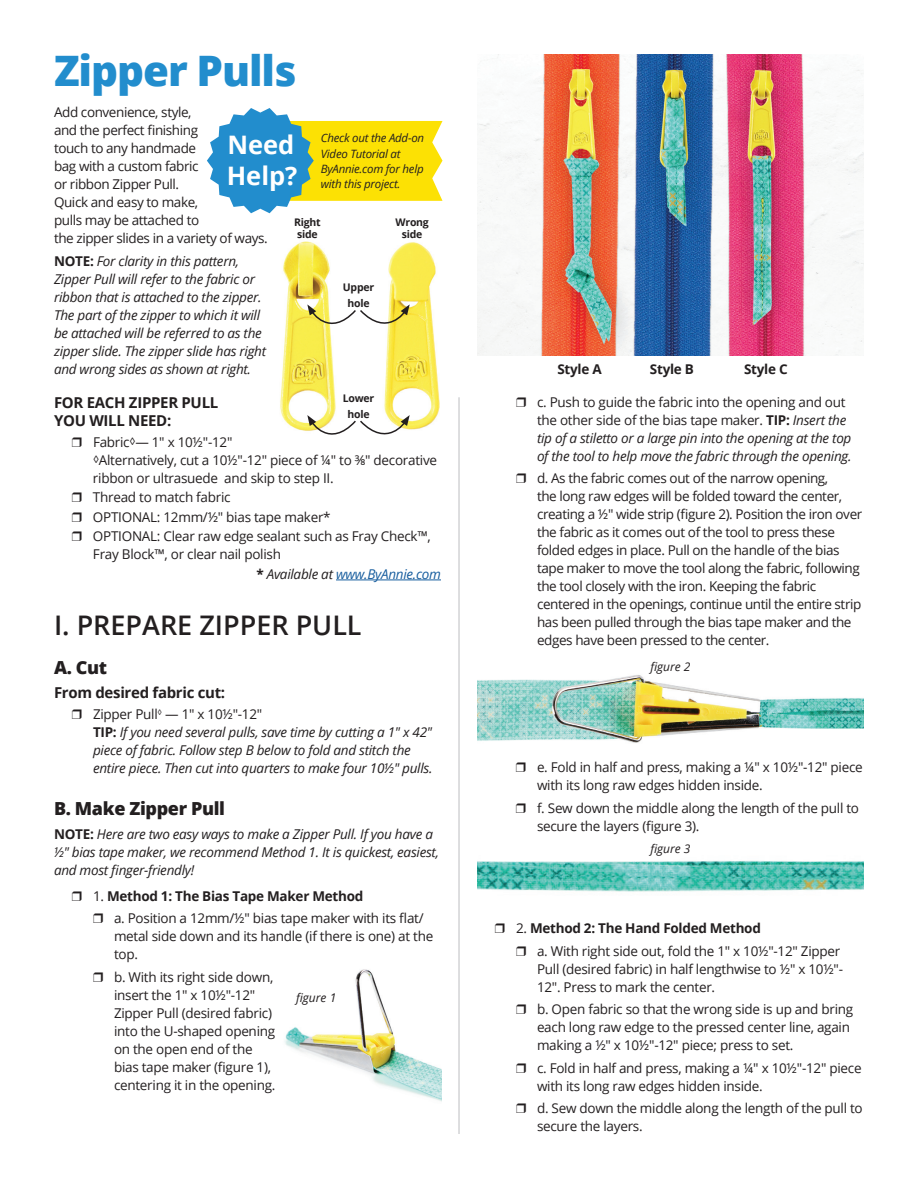
<style>
.page{position:relative;width:918px;height:1188px;background:#fff}
.page>*{position:absolute;margin:0;border:0;box-sizing:border-box;transform-origin:0 0}
.t1{font:800 42px "Open Sans";letter-spacing:-.025em;color:#228dcd}
.t2{font:600 27px "Open Sans";color:#231f20}
.t3{font:700 25.5px/30.6px "Open Sans";color:#fff}
.t4{font:800 18px "Open Sans";letter-spacing:-.02em;color:#231f20}
.t5{font:700 15px/18px "Open Sans";letter-spacing:-.02em;color:#231f20}
.t6{font:13.5px/18px "Open Sans";letter-spacing:-.02em;color:#231f20}
.t7{font:italic 13.5px/18px "Open Sans";letter-spacing:-.02em;color:#231f20}
.t8{font:700 13.5px "Open Sans";letter-spacing:-.02em;color:#231f20}
.t9{font:italic 12px "Open Sans";color:#231f20}
.t10{font:italic 11.55px/15.3px "Open Sans";letter-spacing:-.02em;color:#231f20}
.t11{font:700 10.5px/12px "Open Sans";letter-spacing:-.02em;color:#231f20;text-align:center}
.s1{font-weight:700;font-style:normal}
.s2{font-size:10.5px}
.s3{font-weight:700}
.s4{font-style:italic}
.s5{font-style:italic;color:#175d9e}
.s6{font-style:normal}
</style>
<div class="page">
<hr style="left:459px;top:397px;width:1px;height:737px;background:#bcbdc0">
<hr style="left:336px;top:580px;width:105px;height:1px;background:#175d9e">
<img style="left:477px;top:675px;width:387px;height:68px">
<img style="left:477px;top:860px;width:387px;height:32px">
<img style="left:284px;top:969px;width:157px;height:132px">
<div style="left:290px;top:989px;width:53px;height:16px;background:#fff"></div>
<img style="left:477px;top:54px;width:387px;height:302px">
<img style="left:280px;top:241px;width:160px;height:190px">
<svg style="left:207px;top:108px;width:235px;height:105px"></svg>
<svg style="left:307px;top:304px;width:103px;height:35px"></svg>
<svg style="left:307px;top:415px;width:103px;height:20px"></svg>
<h1 class="t1" style="left:54px;top:39px;width:244px">Zipper Pulls</h1>
<p class="t6" style="left:54px;top:103px;width:215px">Add convenience, style,<br>and the perfect finishing<br>touch to any handmade<br>bag with a custom fabric<br>or ribbon Zipper Pull.<br>Quick and easy to make,<br>pulls may be attached to<br>the zipper slides in a variety of ways.</p>
<p class="t7" style="left:54px;top:252px;width:214px"><span class="s1">NOTE:</span> For clarity in this pattern, Zipper Pull will refer to the fabric or ribbon that is attached to the zipper.<br>The part of the zipper to which it will be attached will be referred to as the zipper slide. The zipper slide has right and wrong sides as shown at right.</p>
<h3 class="t3" style="left:227px;top:129px;width:72px">Need<br>Help?</h3>
<p class="t10" style="left:321px;top:130px;width:105px">Check out the Add-on<br>Video Tutorial at<br>ByAnnie.com for help with this project.</p>
<p class="t11" style="left:294px;top:216px;width:28px;text-align:left">Right side</p>
<p class="t11" style="left:395px;top:216px;width:35px">Wrong side</p>
<p class="t11" style="left:343px;top:279px;width:33px;line-height:16.5px">Upper hole</p>
<p class="t11" style="left:343px;top:389px;width:33px;line-height:16.5px">Lower hole</p>
<p class="t5" style="left:54px;top:393px;width:166px">FOR EACH ZIPPER PULL<br>YOU WILL NEED:</p>
<p class="t6" style="left:93px;top:433px;width:346px;text-indent:-21px">❒ Fabric<span class="s2">◊</span>— 1" x 10½"-12"<br><span class="s2">◊</span>Alternatively, cut a 10½"-12" piece of ¼" to ⅜" decorative ribbon or ultrasuede and skip to step II.</p>
<p class="t6" style="left:72px;top:487px;width:360px;line-height:19.5px">❒ Thread to match fabric<br>❒ OPTIONAL: 12mm/½" bias tape maker*<br>❒ OPTIONAL: Clear raw edge sealant such as Fray Check™,</p>
<p class="t6" style="left:256px;top:544px;width:186px;line-height:19.5px;text-indent:-163px">Fray Block™, or clear nail polish<br><span class="s3">*</span> <span class="s4">Available at</span> <span class="s5">www.ByAnnie.com</span></p>
<h2 class="t2" style="left:54px;top:607px;width:309px">I. PREPARE ZIPPER PULL</h2>
<h3 class="t4" style="left:54px;top:654px;width:55px">A. Cut</h3>
<p class="t5" style="left:54px;top:683px;width:173px">From desired fabric cut:</p>
<p class="t7" style="left:93px;top:705px;width:341px;text-indent:-21px">❒ <span class="s6">Zipper Pull</span><sup>◊</sup> <span class="s6">— 1" x 10½"-12"<br></span><span class="s1">TIP:</span> If you need several pulls, save time by cutting a 1" x 42" piece of fabric. Follow step B below to fold and stitch the entire piece. Then cut into quarters to make four 10½" pulls.</p>
<h3 class="t4" style="left:54px;top:795px;width:173px">B. Make Zipper Pull</h3>
<p class="t7" style="left:54px;top:825px;width:386px"><span class="s1">NOTE:</span> Here are two easy ways to make a Zipper Pull. If you have a ½" bias tape maker, we recommend Method 1. It is quickest, easiest, and most finger-friendly!</p>
<p class="t6" style="left:93px;top:884px;width:332px;line-height:22.5px;text-indent:-21px">❒ 1. <span class="s3">Method 1: The Bias Tape Maker Method<br></span>❒ a. Position a 12mm/½" bias tape maker with its flat/</p>
<p class="t6" style="left:114px;top:927px;width:321px">metal side down and its handle (if there is one) at the top.</p>
<p class="t6" style="left:114px;top:968px;width:163px;text-indent:-21px">❒ b. With its right side down, insert the 1" x 10½"-12"<br>Zipper Pull (desired fabric) into the U-shaped opening on the open end of the bias tape maker (figure 1), centering it in the opening.</p>
<p class="t9" style="left:296px;top:989px;width:42px">figure 1</p>
<p class="t8" style="left:557px;top:359px;width:46px">Style A</p>
<p class="t8" style="left:650px;top:359px;width:46px">Style B</p>
<p class="t8" style="left:744px;top:359px;width:45px">Style C</p>
<p class="t7" style="left:537px;top:392px;width:316px;text-indent:-21px">❒ <span class="s6">c. Push to guide the fabric into the opening and out the other side of the bias tape maker.</span> <span class="s1">TIP:</span> Insert the tip of a stiletto or a large pin into the opening at the top of the tool to help move the fabric through the opening.</p>
<p class="t6" style="left:537px;top:469px;width:327px;text-indent:-21px">❒ d. As the fabric comes out of the narrow opening,<br>the long raw edges will be folded toward the center, creating a ½" wide strip (figure 2). Position the iron over the fabric as it comes out of the tool to press these folded edges in place. Pull on the handle of the bias tape maker to move the tool along the fabric, following the tool closely with the iron. Keeping the fabric centered in the openings, continue until the entire strip has been pulled through the bias tape maker and the edges have been pressed to the center.</p>
<p class="t9" style="left:650px;top:658px;width:42px">figure 2</p>
<p class="t6" style="left:537px;top:758px;width:327px;text-indent:-21px">❒ e. Fold in half and press, making a ¼" x 10½"-12" piece with its long raw edges hidden inside.</p>
<p class="t6" style="left:537px;top:798px;width:324px;text-indent:-21px">❒ f. Sew down the middle along the length of the pull to secure the layers (figure 3).</p>
<p class="t9" style="left:650px;top:840px;width:42px">figure 3</p>
<p class="t6" style="left:516px;top:917px;width:326px;line-height:22.5px;text-indent:-21px">❒ 2. <span class="s3">Method 2: The Hand Folded Method<br></span>❒ a. With right side out, fold the 1" x 10½"-12" Zipper</p>
<p class="t6" style="left:537px;top:960px;width:308px">Pull (desired fabric) in half lengthwise to ½" x 10½"-<br>12". Press to mark the center.</p>
<p class="t6" style="left:537px;top:1000px;width:318px;text-indent:-21px">❒ b. Open fabric so that the wrong side is up and bring each long raw edge to the pressed center line, again making a ½" x 10½"-12" piece; press to set.</p>
<p class="t6" style="left:537px;top:1059px;width:326px;text-indent:-21px">❒ c. Fold in half and press, making a ¼" x 10½"-12" piece with its long raw edges hidden inside.</p>
<p class="t6" style="left:537px;top:1099px;width:327px;text-indent:-21px">❒ d. Sew down the middle along the length of the pull to secure the layers.</p>
</div>
